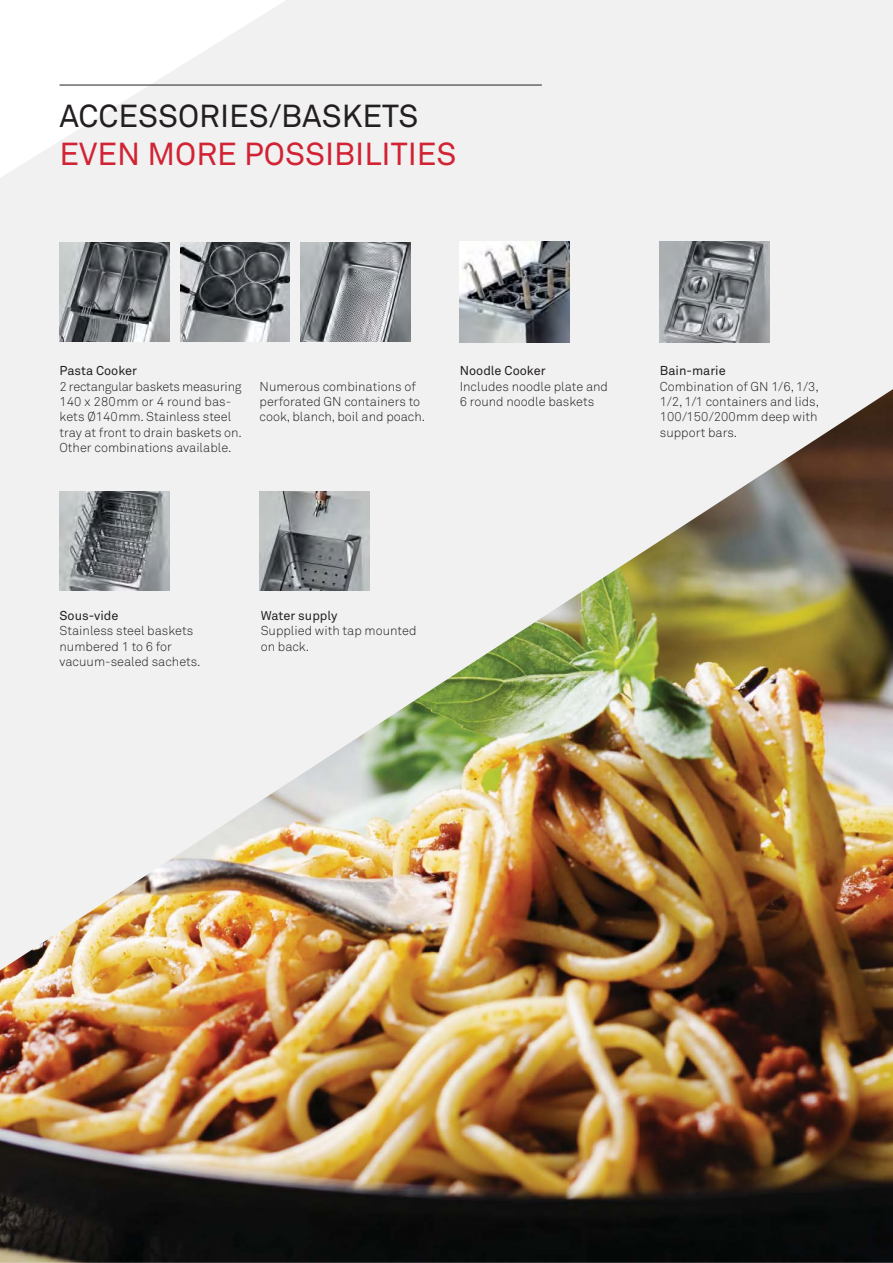
<style>
.page{position:relative;width:893px;height:1263px;background:#fff}
.page>*{position:absolute;margin:0;border:0;box-sizing:border-box;transform-origin:0 0}
.t1{font:31.5px "Akkurat Pro";color:#d12334}
.t2{font:31.5px "Akkurat Pro";color:#231f20}
.t3{font:300 12.75px/15.3px "Akkurat Pro";color:#231f20}
.t4{font:12.75px "Akkurat Pro";color:#231f20}
</style>
<div class="page">
<img style="left:0;top:970px;width:893px;height:293px">
<img style="left:0;top:0;width:893px;height:970px">
<img style="left:260px;top:491px;width:109px;height:100px">
<img style="left:301px;top:242px;width:109px;height:100px">
<img style="left:460px;top:242px;width:109px;height:101px">
<img style="left:60px;top:242px;width:109px;height:100px">
<img style="left:180px;top:242px;width:110px;height:100px">
<img style="left:60px;top:491px;width:109px;height:100px">
<hr style="left:60px;top:85px;width:482px;height:1px;background:#231f20">
<img style="left:660px;top:242px;width:109px;height:101px">
<h1 class="t2" style="left:60px;top:105px;width:360px">ACCESSORIES/BASKETS</h1>
<h1 class="t1" style="left:60px;top:142px;width:398px">EVEN MORE POSSIBILITIES</h1>
<p class="t4" style="left:60px;top:366px;width:79px">Pasta Cooker</p>
<p class="t3" style="left:60px;top:380px;width:184px">2 rectangular baskets measuring<br>140 x 280mm or 4 round bas&shy;kets Ø140mm. Stainless steel tray at front to drain baskets on.<br>Other combinations available.</p>
<p class="t3" style="left:260px;top:380px;width:167px">Numerous combinations of perforated GN containers to cook, blanch, boil and poach.</p>
<p class="t4" style="left:460px;top:366px;width:87px">Noodle Cooker</p>
<p class="t3" style="left:460px;top:380px;width:150px">Includes noodle plate and<br>6 round noodle baskets</p>
<p class="t4" style="left:660px;top:366px;width:67px">Bain-marie</p>
<p class="t3" style="left:660px;top:380px;width:161px">Combination of GN 1/6, 1/3,<br>1/2, 1/1 containers and lids,<br>100/150/200mm deep with support bars.</p>
<p class="t4" style="left:60px;top:611px;width:61px">Sous-vide</p>
<p class="t3" style="left:60px;top:625px;width:143px">Stainless steel baskets numbered 1 to 6 for vacuum-sealed sachets.</p>
<p class="t4" style="left:261px;top:611px;width:78px">Water supply</p>
<p class="t3" style="left:261px;top:625px;width:157px">Supplied with tap mounted on back.</p>
</div>
